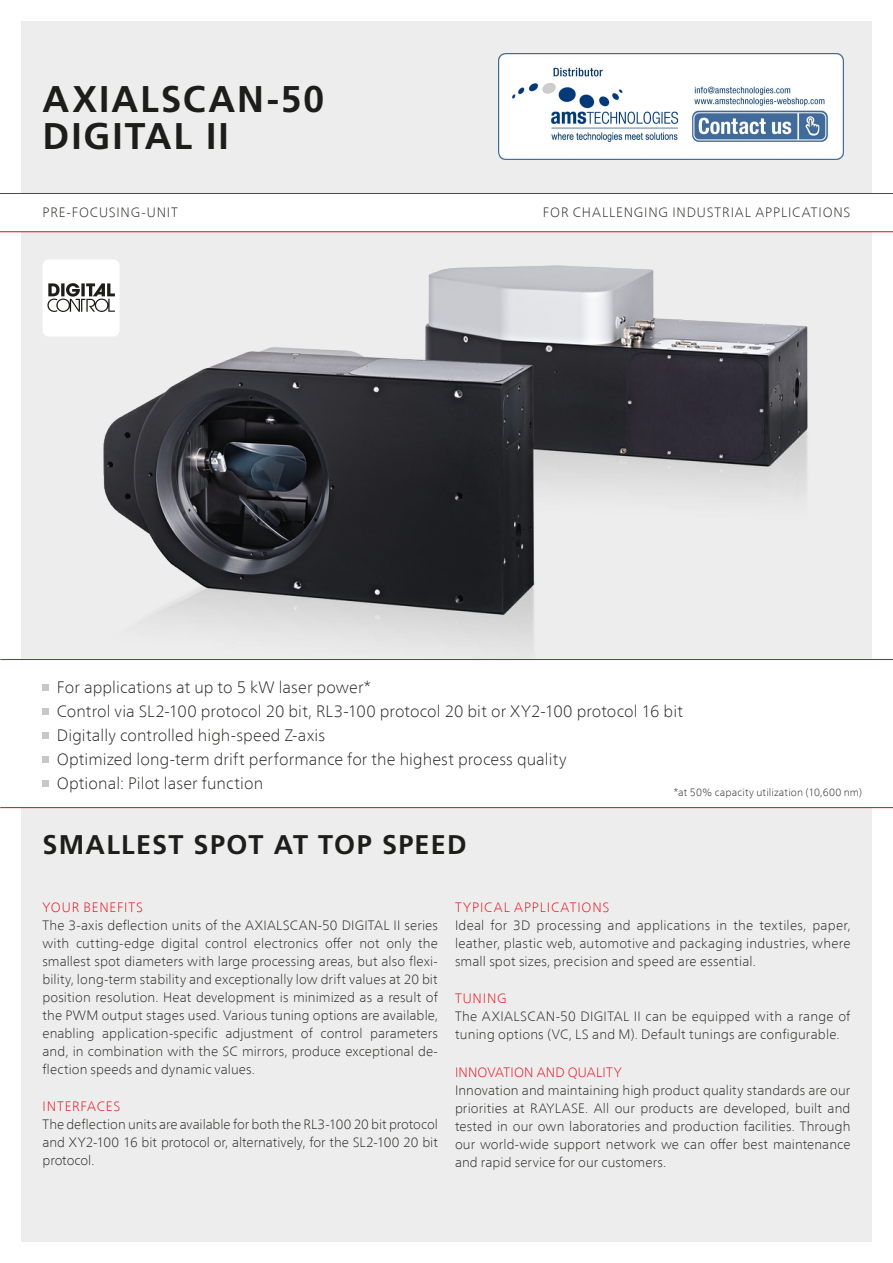
<style>
.page{position:relative;width:893px;height:1263px;background:#fff}
.page>*{position:absolute;margin:0;border:0;box-sizing:border-box;transform-origin:0 0}
.t1{font:700 37.2px "Frutiger LT Com";letter-spacing:.055em;color:#1d1d1b}
.t2{font:700 27px "Frutiger LT Com";letter-spacing:.045em;color:#1d1d1b}
.t3{font:100 16.5px "Frutiger Neue LT Com";letter-spacing:.005em;color:#1d1d1b}
.t4{font:100 13.5px/18px "Frutiger Neue LT Com";letter-spacing:.015em;color:#1d1d1b;text-align:justify}
.Headline{font:100 13.5px "Frutiger Neue LT Com";letter-spacing:.06em;color:#e30614}
.t5{font:100 13.5px "Frutiger Neue LT Com";letter-spacing:.065em;color:#1d1d1b}
.Headline-2{font:100 13.5px "Frutiger Neue LT Com";letter-spacing:.015em;color:#e30614}
.t6{font:100 13.5px "Frutiger Neue LT Com";letter-spacing:.06em;color:#1d1d1b}
.t7{font:100 10.5px "Frutiger Neue LT Com";letter-spacing:.015em;color:#1d1d1b}
</style>
<div class="page">
<div style="left:21px;top:21px;width:851px;height:1221px;background:#ededed"></div>
<img style="left:28px;top:149px;width:865px;height:500px">
<div style="left:0;top:193px;width:893px;height:39px;background:#fff"></div>
<div style="left:0;top:659px;width:893px;height:149px;background:#fff"></div>
<div style="left:43px;top:259px;width:77px;height:77px;background:#fff;border-radius:6px"></div>
<svg style="left:47px;top:283px;width:68px;height:29px"></svg>
<div style="left:43px;top:684px;width:6px;height:7px;background:#c7c7c6"></div>
<div style="left:43px;top:708px;width:6px;height:7px;background:#c7c7c6"></div>
<div style="left:43px;top:732px;width:6px;height:7px;background:#c7c7c6"></div>
<div style="left:43px;top:756px;width:6px;height:7px;background:#c7c7c6"></div>
<div style="left:43px;top:780px;width:6px;height:7px;background:#c7c7c6"></div>
<img style="left:498px;top:53px;width:345px;height:106px">
<p class="t1" style="left:43px;top:77px;width:283px">AXIALSCAN-50</p>
<p class="t1" style="left:43px;top:114px;width:188px">DIGITAL II</p>
<p class="t6" style="left:43px;top:204px;width:137px">PRE-FOCUSING-UNIT</p>
<p class="t5" style="left:543px;top:204px;width:309px">FOR CHALLENGING INDUSTRIAL APPLICATIONS</p>
<p class="t3" style="left:57px;top:677px;width:316px">For applications at up to 5 kW laser power*</p>
<p class="t3" style="left:57px;top:701px;width:628px">Control via SL2-100 protocol 20 bit, RL3-100 protocol 20 bit or XY2-100 protocol 16 bit</p>
<p class="t3" style="left:57px;top:725px;width:270px">Digitally controlled high-speed Z-axis</p>
<p class="t3" style="left:57px;top:749px;width:511px">Optimized long-term drift performance for the highest process quality</p>
<p class="t3" style="left:57px;top:773px;width:208px">Optional: Pilot laser function</p>
<p class="t7" style="left:673px;top:786px;width:190px">*at 50% capacity utilization (10,600 nm)</p>
<p class="t2" style="left:43px;top:829px;width:426px">SMALLEST SPOT AT TOP SPEED</p>
<p class="Headline" style="left:43px;top:899px;width:102px">YOUR BENEFITS</p>
<p class="t4" style="left:43px;top:916px;width:397px">The 3-axis deflection units of the AXIALSCAN-50 DIGITAL II series with cutting-edge digital control electronics offer not only the smallest spot diameters with large processing areas, but also flexi&shy;bility, long-term stability and exceptionally low drift values at 20 bit position resolution. Heat development is minimized as a result of the PWM output stages used. Various tuning options are available, enabling application-specific adjustment of control parameters and, in combination with the SC mirrors, produce exceptional de&shy;flection speeds and dynamic values.</p>
<p class="Headline" style="left:43px;top:1098px;width:79px">INTERFACES</p>
<p class="t4" style="left:43px;top:1115px;width:397px">The deflection units are available for both the RL3-100 20 bit protocol and XY2-100 16 bit protocol or, alternatively, for the SL2-100 20 bit protocol.</p>
<p class="Headline" style="left:455px;top:899px;width:156px">TYPICAL APPLICATIONS</p>
<p class="t4" style="left:455px;top:916px;width:397px">Ideal for 3D processing and applications in the textiles, paper, leather, plastic web, automotive and packaging industries, where small spot sizes, precision and speed are essential.</p>
<p class="Headline" style="left:455px;top:990px;width:53px">TUNING</p>
<p class="t4" style="left:455px;top:1007px;width:397px">The AXIALSCAN-50 DIGITAL II can be equipped with a range of tuning options (VC, LS and M). Default tunings are configurable.</p>
<p class="Headline-2" style="left:455px;top:1064px;width:168px">INNOVATION AND QUALITY</p>
<p class="t4" style="left:455px;top:1081px;width:397px">Innovation and maintaining high product quality standards are our priorities at RAYLASE. All our products are developed, built and tested in our own laboratories and production facilities. Through our world-wide support network we can offer best maintenance and rapid service for our customers.</p>
</div>
